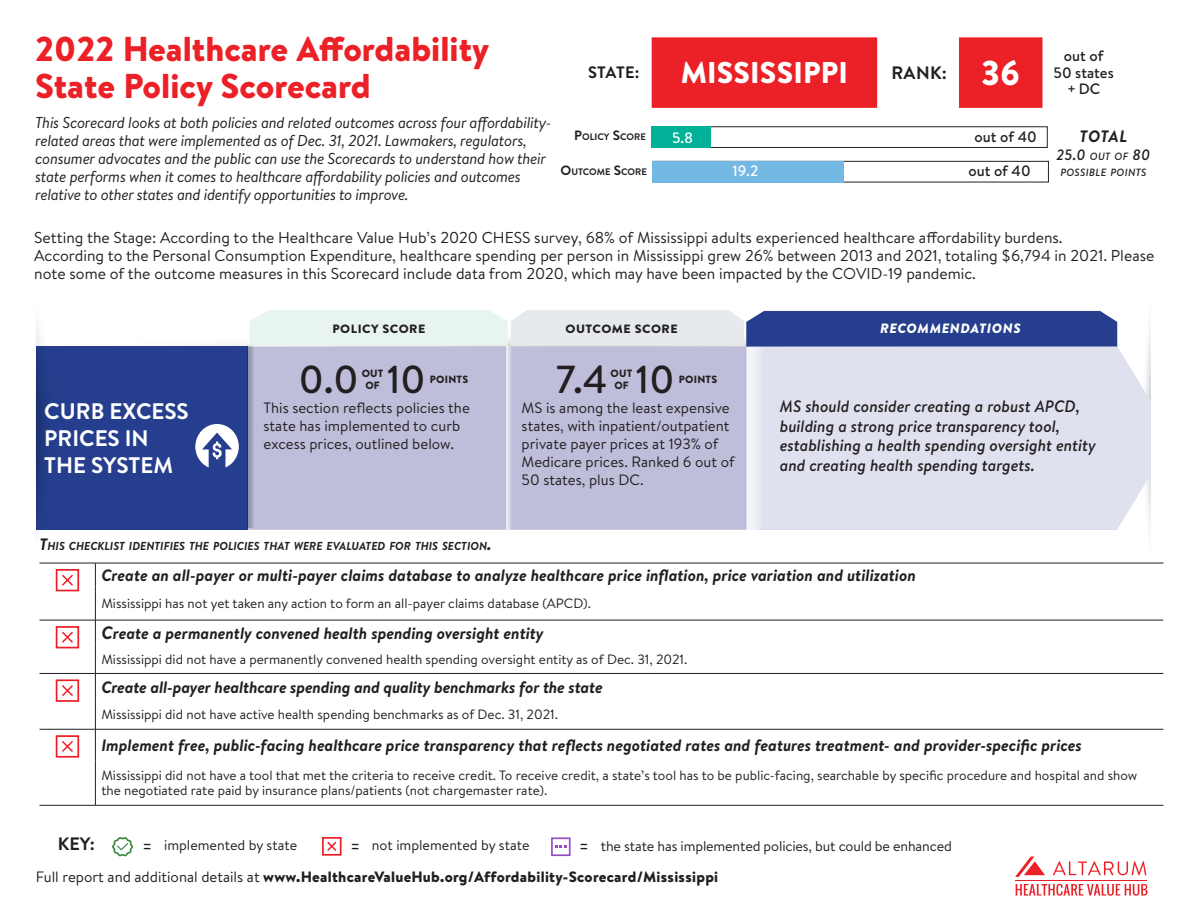
<style>
.page{position:relative;width:1188px;height:918px;background:#fff}
.page>*{position:absolute;margin:0;border:0;box-sizing:border-box;transform-origin:0 0}
.t1{font:500 39px "Brandon Text";color:#231f20}
.t2{font:900 34.5px "Brandon Text";color:#ec2127}
.t3{font:900 34.5px "Brandon Text";color:#fff}
.t4{font:900 30px "Brandon Text";letter-spacing:.005em;color:#fff}
.t5{font:700 22.5px/27px "Brandon Text";color:#fff}
.t6{font:700 18px "Brandon Text";letter-spacing:.02em;color:#231f20}
.Checklist_Text{font:italic 700 16.5px "Brandon Text";color:#231f20}
.Recommendations_Text{font:italic 500 16.5px/19.5px "Brandon Text";color:#231f20}
.t7{font:700 16.5px "Brandon Text";color:#231f20}
.Stage_Text{font:15.75px/18px "Brandon Text";color:#231f20}
.Intro_Text{font:italic 15.75px/18px "Brandon Text";letter-spacing:-.02em;color:#231f20}
.Score_Text{font:15px/18px "Brandon Text";color:#231f20}
.t8{font:900 15px "Brandon Text";letter-spacing:.02em;color:#231f20}
.t9{font:500 15px/16.5px "Brandon Text";color:#231f20;text-align:center}
.t10{font:italic 500 15px "Brandon Text";color:#231f20}
.t11{font:500 15px "Brandon Text";color:#fff}
.t12{font:14.25px "Brandon Text";letter-spacing:-.01em;color:#231f20}
.Checklist_Text-2{font:13.5px/15.5px "Brandon Text";color:#231f20}
.t13{font:italic 900 13.5px "Brandon Text";letter-spacing:.04em;color:#fff;scale:1.05 1}
.t14{font:900 12px "Brandon Text";letter-spacing:.04em;color:#231f20;scale:1.05 1}
.t15{font:italic 700 11.55px "Brandon Text";color:#231f20}
.t16{font:900 10.5px "Brandon Text";letter-spacing:.02em;color:#231f20}
.t17{font:italic 500 10.5px "Brandon Text";letter-spacing:.03em;color:#231f20}
.t18{font:700 9.45px "Brandon Text";color:#231f20}
.s1{font-style:inherit}
.s2{font-size:13.5px}
.s3{font-size:10.5px}
.s4{font-size:16.5px}
.s5{font-size:18px}
.s6{font-size:19.5px}
.s7{font-weight:400}
</style>
<div class="page">
<div style="left:653px;top:161px;width:396px;height:21px;border:1px solid #231f20"></div>
<div style="left:652px;top:126px;width:396px;height:22px;border:1px solid #231f20"></div>
<svg style="left:652px;top:37px;width:390px;height:71px"></svg>
<svg style="left:1053px;top:861px;width:93px;height:14px"></svg>
<svg style="left:1015px;top:857px;width:30px;height:20px"></svg>
<svg style="left:1016px;top:884px;width:132px;height:12px"></svg>
<hr style="left:1015px;top:880px;width:132px;height:1px;background:#ec2127">
<div style="left:652px;top:126px;width:59px;height:21px;background:#00b198"></div>
<div style="left:652px;top:161px;width:192px;height:21px;background:#74b8e4"></div>
<svg style="left:1148px;top:326px;width:3px;height:21px"></svg>
<svg style="left:88px;top:322px;width:1030px;height:25px"></svg>
<div style="left:248px;top:347px;width:498px;height:183px;background:#bebeda"></div>
<div style="left:36px;top:347px;width:212px;height:183px;background:#253f8e"></div>
<svg style="left:248px;top:347px;width:7px;height:181px"></svg>
<div style="left:746px;top:347px;width:405px;height:183px;background:#e0e1ee"></div>
<svg style="left:36px;top:327px;width:52px;height:185px"></svg>
<svg style="left:249px;top:310px;width:868px;height:37px;background:#99a8c8"></svg>
<svg style="left:195px;top:424px;width:44px;height:43px"></svg>
<div style="left:747px;top:348px;width:20px;height:183px;background:#ebecf4"></div>
<svg style="left:506px;top:346px;width:7px;height:184px"></svg>
<svg style="left:40px;top:564px;width:1123px;height:241px"></svg>
<hr style="left:40px;top:620px;width:55px;height:1px;background:#231f20">
<hr style="left:95px;top:620px;width:1068px;height:1px;background:#231f20">
<hr style="left:40px;top:673px;width:55px;height:1px;background:#231f20">
<hr style="left:95px;top:673px;width:1068px;height:1px;background:#231f20">
<hr style="left:40px;top:729px;width:55px;height:1px;background:#231f20">
<hr style="left:95px;top:729px;width:1068px;height:1px;background:#231f20">
<hr style="left:40px;top:805px;width:55px;height:1px;background:#231f20">
<hr style="left:95px;top:805px;width:1068px;height:1px;background:#231f20">
<hr style="left:40px;top:563px;width:55px;height:1px;background:#231f20">
<hr style="left:95px;top:563px;width:1068px;height:1px;background:#231f20">
<svg style="left:95px;top:563px;width:1px;height:24px"></svg>
<hr style="left:95px;top:587px;width:1px;height:33px;background:#231f20">
<svg style="left:95px;top:620px;width:1px;height:109px"></svg>
<hr style="left:95px;top:729px;width:1px;height:32px;background:#231f20">
<hr style="left:95px;top:761px;width:1px;height:44px;background:#231f20">
<div style="left:56px;top:569px;width:23px;height:22px;border:2px solid #ed1c24"></div>
<svg style="left:60px;top:573px;width:15px;height:14px"></svg>
<div style="left:56px;top:626px;width:23px;height:22px;border:2px solid #ed1c24"></div>
<svg style="left:60px;top:630px;width:15px;height:14px"></svg>
<div style="left:56px;top:679px;width:23px;height:23px;border:2px solid #ed1c24"></div>
<svg style="left:60px;top:684px;width:15px;height:14px"></svg>
<div style="left:56px;top:735px;width:23px;height:23px;border:2px solid #ed1c24"></div>
<svg style="left:60px;top:739px;width:15px;height:15px"></svg>
<svg style="left:112px;top:837px;width:21px;height:20px"></svg>
<div style="left:322px;top:837px;width:20px;height:19px;border:2px solid #ed1c24"></div>
<svg style="left:327px;top:841px;width:10px;height:10px"></svg>
<div style="left:551px;top:837px;width:20px;height:19px;border:2px solid #944dc9"></div>
<svg style="left:555px;top:846px;width:12px;height:2px"></svg>
<p class="t2" style="left:35px;top:25px;width:456px">2022 Healthcare Affordability</p>
<p class="t2" style="left:35px;top:62px;width:337px">State Policy Scorecard</p>
<p class="Intro_Text" style="left:35px;top:113px;width:518px">This Scorecard looks at both policies and related outcomes across four affordability&shy;related areas that were implemented as of Dec. 31, 2021. Lawmakers, regulators, consumer advocates and the public can use the Scorecards to understand how their state performs when it comes to healthcare affordability policies and outcomes relative to other states and identify opportunities to improve.</p>
<p class="t7" style="left:588px;top:61px;width:53px">STATE:</p>
<p class="t4" style="left:681px;top:52px;width:169px">MISSISSIPPI</p>
<p class="t6" style="left:891px;top:60px;width:57px">RANK<span class="s1">:</span></p>
<p class="t3" style="left:981px;top:48px;width:41px">36</p>
<p class="t9" style="left:1054px;top:48px;width:62px">out of<br>50 states + DC</p>
<p class="t18" style="left:574px;top:130px;width:73px"><span class="s2">P</span>OLICY <span class="s2">S</span>CORE</p>
<p class="t18" style="left:561px;top:165px;width:88px"><span class="s2">O</span>UTCOME <span class="s2">S</span>CORE</p>
<p class="t11" style="left:672px;top:127px;width:23px">5.8</p>
<p class="t11" style="left:733px;top:160px;width:27px">19.2</p>
<p class="t9" style="left:975px;top:129px;width:64px">out of 40</p>
<p class="t9" style="left:968px;top:162px;width:64px">out of 40</p>
<p class="Checklist_Text" style="left:1079px;top:124px;width:49px">TOTAL</p>
<p class="t10" style="left:1057px;top:144px;width:95px">25.0 <span class="s3">OUT OF</span> 80</p>
<p class="t17" style="left:1060px;top:165px;width:88px">POSSIBLE POINTS</p>
<p class="Stage_Text" style="left:34px;top:228px;width:1030px">Setting the Stage: According to the Healthcare Value Hub’s 2020 CHESS survey, 68% of Mississippi adults experienced healthcare affordability burdens.</p>
<p class="Stage_Text" style="left:34px;top:246px;width:1122px">According to the Personal Consumption Expenditure, healthcare spending per person in Mississippi grew 26% between 2013 and 2021, totaling $6,794 in 2021. Please note some of the outcome measures in this Scorecard include data from 2020, which may have been impacted by the COVID-19 pandemic.</p>
<p class="t5" style="left:44px;top:397px;width:146px">CURB EXCESS<br>PRICES IN<br>THE SYSTEM</p>
<p class="t14" style="left:332px;top:321px;width:90px">POLICY SCORE</p>
<p class="t14" style="left:566px;top:321px;width:108px">OUTCOME SCORE</p>
<p class="t13" style="left:880px;top:319px;width:135px">RECOMMENDATIONS</p>
<p class="t1" style="left:387px;top:352px;width:40px">10</p>
<p class="t16" style="left:430px;top:372px;width:40px">POINTS</p>
<p class="Score_Text" style="left:264px;top:399px;width:208px">This section reflects policies the state has implemented to curb excess prices, outlined below.</p>
<p class="t1" style="left:299px;top:352px;width:61px">0.0</p>
<p class="t16" style="left:362px;top:366px;width:23px">OUT</p>
<p class="t16" style="left:365px;top:378px;width:16px">OF</p>
<p class="t1" style="left:556px;top:352px;width:53px">7.4</p>
<p class="t16" style="left:611px;top:366px;width:23px">OUT</p>
<p class="t1" style="left:636px;top:352px;width:40px">10</p>
<p class="t16" style="left:679px;top:372px;width:40px">POINTS</p>
<p class="t16" style="left:614px;top:378px;width:16px">OF</p>
<p class="Score_Text" style="left:522px;top:399px;width:215px">MS is among the least expensive states, with inpatient/outpatient private payer prices at 193% of<br>Medicare prices. Ranked 6 out of<br>50 states, plus DC.</p>
<p class="Recommendations_Text" style="left:780px;top:396px;width:318px">MS should consider creating a robust APCD, building a strong price transparency tool, establishing a health spending oversight entity and creating health spending targets.</p>
<p class="t15" style="left:39px;top:538px;width:454px"><span class="s4">T</span>HIS CHECKLIST IDENTIFIES THE POLICIES THAT WERE EVALUATED FOR THIS SECTION<span class="s4">.</span></p>
<p class="Checklist_Text" style="left:101px;top:563px;width:816px">Create an all-payer or multi-payer claims database to analyze healthcare price inflation, price variation and utilization</p>
<p class="Checklist_Text-2" style="left:101px;top:595px;width:491px">Mississippi has not yet taken any action to form an all-payer claims database (APCD).</p>
<p class="Checklist_Text" style="left:101px;top:621px;width:444px"><span class="s5">C</span>reate a permanently convened health spending oversight entity</p>
<p class="Checklist_Text-2" style="left:101px;top:651px;width:588px">Mississippi did not have a permanently convened health spending oversight entity as of Dec. 31, 2021.</p>
<p class="Checklist_Text" style="left:101px;top:675px;width:503px">Create all-payer healthcare spending and quality benchmarks for the state</p>
<p class="Checklist_Text-2" style="left:101px;top:707px;width:458px">Mississippi did not have active health spending benchmarks as of Dec. 31, 2021.</p>
<p class="Checklist_Text" style="left:101px;top:733px;width:982px">Implement free, public-facing healthcare price transparency that reflects negotiated rates and features treatment- and provider-specific prices</p>
<p class="Checklist_Text-2" style="left:101px;top:767px;width:1038px">Mississippi did not have a tool that met the criteria to receive credit. To receive credit, a state’s tool has to be public-facing, searchable by specific procedure and hospital and show the negotiated rate paid by insurance plans/patients (not chargemaster rate).</p>
<p class="t6" style="left:58px;top:831px;width:38px">KEY:</p>
<p class="t12" style="left:142px;top:836px;width:157px"><span class="s6">=</span> implemented by state</p>
<p class="t12" style="left:349px;top:836px;width:182px"><span class="s6">=</span> not implemented by state</p>
<p class="t12" style="left:578px;top:836px;width:375px"><span class="s6">=</span> the state has implemented policies, but could be enhanced</p>
<p class="t8" style="left:36px;top:866px;width:684px"><span class="s7">Full report and additional details at</span> www.HealthcareValueHub.org/Affordability-Scorecard/Mississippi</p>
</div>
